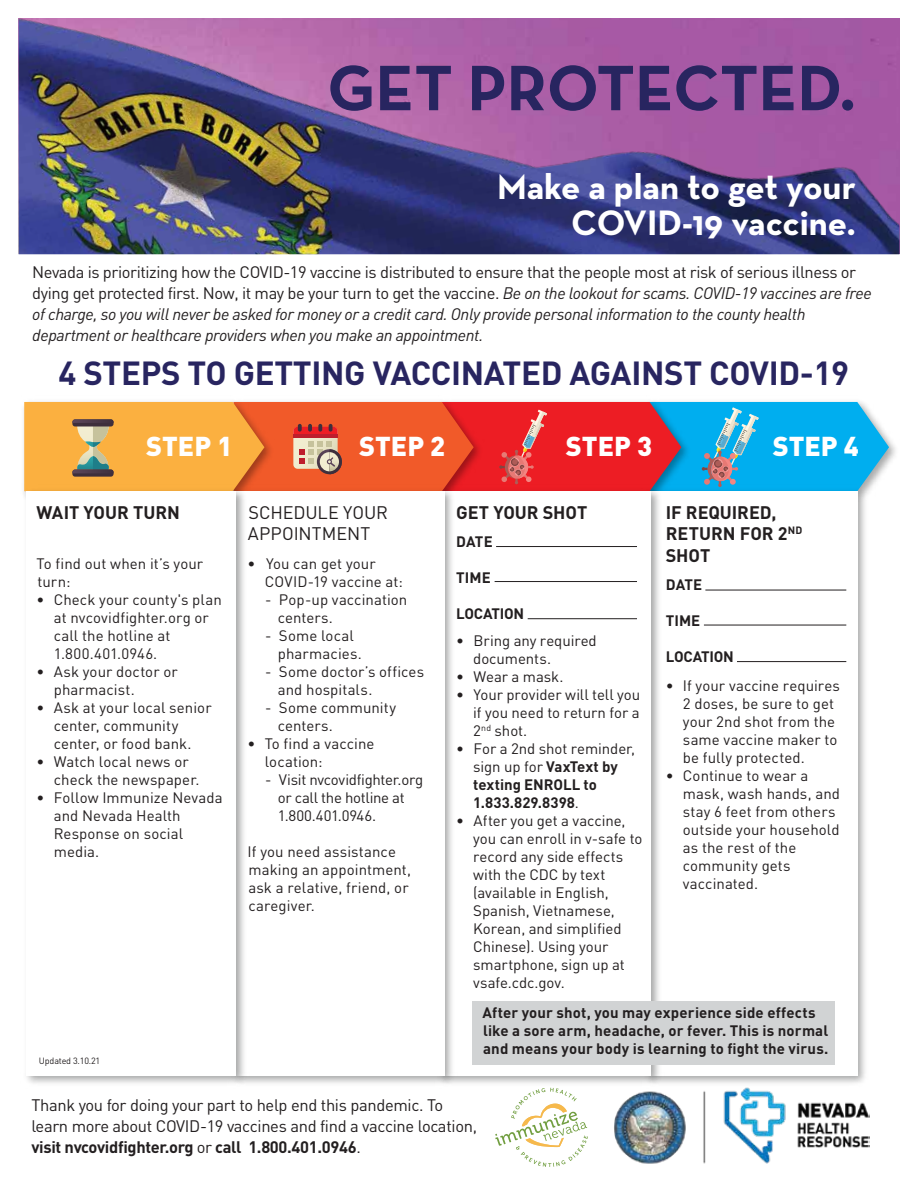
<style>
.page{position:relative;width:918px;height:1188px;background:#fff}
.page>*{position:absolute;margin:0;border:0;box-sizing:border-box;transform-origin:0 0}
.t1{font:700 65.25px "Neutra Text";color:#282560}
.t2{font:700 36px/36px "Neutra Text";color:#fff;text-align:right}
.t3{font:700 33px "DIN";letter-spacing:-.01em;color:#282560}
.t4{font:900 27px "DIN";color:#fff}
.t5{font:700 18px/21.6px "DIN";color:#231f20}
.t6{font:18px/21.6px "DIN";letter-spacing:-.005em;color:#231f20}
.t7{font:italic 16.5px/21px "DIN";letter-spacing:-.025em;color:#231f20}
.t8{font:16.5px/21px "DIN";letter-spacing:-.02em;color:#231f20}
.t9{font:15px/18px "DIN";letter-spacing:.005em;color:#231f20}
.t10{font:700 15px/18px "DIN";letter-spacing:.005em;color:#231f20}
.t11{font:15px/18px "DIN";letter-spacing:-.02em;color:#231f20}
.t12{font:700 15px "DIN";letter-spacing:-.015em;color:#231f20}
.t13{font:9px "DIN";letter-spacing:-.02em;color:#231f20}
.s1{font-style:normal}
.s2{font-weight:400}
.s3{font-weight:700}
</style>
<div class="page">
<img style="left:19px;top:18px;width:880px;height:236px">
<img style="left:694px;top:401px;width:202px;height:62px">
<img style="left:664px;top:491px;width:205px;height:592px">
<div style="left:648px;top:491px;width:210px;height:585px;background:#fff"></div>
<img style="left:458px;top:491px;width:206px;height:597px">
<div style="left:442px;top:491px;width:209px;height:585px;background:#fff"></div>
<img style="left:249px;top:491px;width:209px;height:593px">
<div style="left:235px;top:491px;width:210px;height:585px;background:#fff"></div>
<img style="left:21px;top:485px;width:228px;height:599px">
<div style="left:27px;top:491px;width:209px;height:585px;background:#fff"></div>
<svg style="left:24px;top:402px;width:865px;height:89px;background:#b87963"></svg>
<hr style="left:496px;top:546px;width:141px;height:1px;background:#231f20">
<hr style="left:495px;top:581px;width:142px;height:1px;background:#231f20">
<hr style="left:528px;top:618px;width:109px;height:1px;background:#231f20">
<hr style="left:705px;top:590px;width:141px;height:1px;background:#231f20">
<hr style="left:704px;top:625px;width:142px;height:1px;background:#231f20">
<hr style="left:737px;top:661px;width:109px;height:1px;background:#231f20">
<div style="left:473px;top:1001px;width:362px;height:64px;background:#d1d3d4"></div>
<svg style="left:495px;top:1088px;width:93px;height:79px"></svg>
<img style="left:613px;top:1084px;width:256px;height:80px">
<h1 class="t1" style="left:327px;top:47px;width:530px">GET PROTECTED.</h1>
<h2 class="t2" style="left:497px;top:168px;width:360px">Make a plan to get your<br>COVID-19 vaccine.</h2>
<p class="t7" style="left:32px;top:261px;width:841px"><span class="s1">Nevada is prioritizing how the COVID-19 vaccine is distributed to ensure that the people most at risk of serious illness or dying get protected first. Now, it may be your turn to get the vaccine.</span> Be on the lookout for scams. COVID-19 vaccines are free of charge, so you will never be asked for money or a credit card. Only provide personal information to the county health department or healthcare providers when you make an appointment.</p>
<h3 class="t3" style="left:59px;top:352px;width:792px">4 STEPS TO GETTING VACCINATED AGAINST COVID-19</h3>
<h3 class="t4" style="left:146px;top:428px;width:88px">STEP 1</h3>
<h3 class="t4" style="left:359px;top:428px;width:88px">STEP 2</h3>
<h3 class="t4" style="left:566px;top:428px;width:88px">STEP 3</h3>
<h3 class="t4" style="left:773px;top:428px;width:88px">STEP 4</h3>
<p class="t5" style="left:37px;top:501px;width:145px">WAIT YOUR TURN</p>
<p class="t9" style="left:37px;top:554px;width:168px">To find out when it’s your turn:</p>
<p class="t9" style="left:54px;top:590px;width:169px;text-indent:-17px">• Check your county's plan at nvcovidfighter.org or call the hotline at<br>1.800.401.0946.</p>
<p class="t9" style="left:54px;top:662px;width:125px;text-indent:-17px">• Ask your doctor or pharmacist.</p>
<p class="t9" style="left:54px;top:698px;width:159px;text-indent:-17px">• Ask at your local senior center, community center, or food bank.</p>
<p class="t9" style="left:54px;top:752px;width:147px;text-indent:-17px">• Watch local news or check the newspaper.</p>
<p class="t9" style="left:54px;top:788px;width:170px;text-indent:-17px">• Follow Immunize Nevada and Nevada Health<br>Response on social media.</p>
<p class="t6" style="left:248px;top:501px;width:142px">SCHEDULE YOUR<br>APPOINTMENT</p>
<p class="t9" style="left:265px;top:555px;width:140px;text-indent:-17px">• You can get your<br>COVID-19 vaccine at:</p>
<p class="t9" style="left:278px;top:591px;width:131px;text-indent:-13px">- Pop-up vaccination centers.</p>
<p class="t9" style="left:278px;top:627px;width:85px;text-indent:-13px">- Some local pharmacies.</p>
<p class="t9" style="left:278px;top:663px;width:148px;text-indent:-13px">- Some doctor’s offices and hospitals.</p>
<p class="t9" style="left:278px;top:699px;width:120px;text-indent:-13px">- Some community centers.</p>
<p class="t9" style="left:265px;top:735px;width:111px;text-indent:-17px">• To find a vaccine location:</p>
<p class="t11" style="left:278px;top:771px;width:147px;text-indent:-13px">- Visit nvcovidfighter.org or call the hotline at<br>1.800.401.0946.</p>
<p class="t9" style="left:248px;top:843px;width:165px">If you need assistance making an appointment, ask a relative, friend, or caregiver.</p>
<p class="t13" style="left:39px;top:1055px;width:63px">Updated 3.10.21</p>
<p class="t5" style="left:456px;top:501px;width:133px">GET YOUR SHOT</p>
<p class="t10" style="left:456px;top:532px;width:38px">DATE</p>
<p class="t10" style="left:456px;top:568px;width:36px">TIME</p>
<p class="t12" style="left:456px;top:604px;width:70px">LOCATION</p>
<p class="t9" style="left:473px;top:631px;width:125px;text-indent:-17px">• Bring any required documents.</p>
<p class="t9" style="left:456px;top:667px;width:109px">• Wear a mask.</p>
<p class="t9" style="left:473px;top:685px;width:169px;text-align:justify;text-indent:-17px">• Your provider will tell you if you need to return for a 2<sup>nd</sup> shot.</p>
<p class="t10" style="left:473px;top:739px;width:163px;text-indent:-17px"><span class="s2">• For a 2nd shot reminder, sign up for</span> VaxText by texting ENROLL to<br>1.833.829.8398<span class="s2">.</span></p>
<p class="t9" style="left:473px;top:811px;width:171px;text-indent:-17px">• After you get a vaccine, you can enroll in v-safe to record any side effects with the CDC by text (available in English,<br>Spanish, Vietnamese,<br>Korean, and simplified<br>Chinese). Using your smartphone, sign up at vsafe.cdc.gov.</p>
<p class="t5" style="left:666px;top:501px;width:138px">IF REQUIRED,<br>RETURN FOR 2<sup>ND<br></sup>SHOT</p>
<p class="t10" style="left:666px;top:575px;width:38px">DATE</p>
<p class="t10" style="left:666px;top:611px;width:36px">TIME</p>
<p class="t12" style="left:666px;top:647px;width:70px">LOCATION</p>
<p class="t9" style="left:683px;top:676px;width:159px;text-indent:-17px">• If your vaccine requires<br>2 doses, be sure to get your 2nd shot from the same vaccine maker to be fully protected.</p>
<p class="t9" style="left:683px;top:766px;width:159px;text-indent:-17px">• Continue to wear a mask, wash hands, and stay 6 feet from others outside your household as the rest of the community gets vaccinated.</p>
<p class="t10" style="left:482px;top:1003px;width:347px">After your shot, you may experience side effects like a sore arm, headache, or fever. This is normal and means your body is learning to fight the virus.</p>
<p class="t8" style="left:31px;top:1094px;width:447px">Thank you for doing your part to help end this pandemic. To learn more about COVID-19 vaccines and find a vaccine location, <span class="s3">visit nvcovidfighter.org</span> or <span class="s3">call 1.800.401.0946</span>.</p>
</div>
